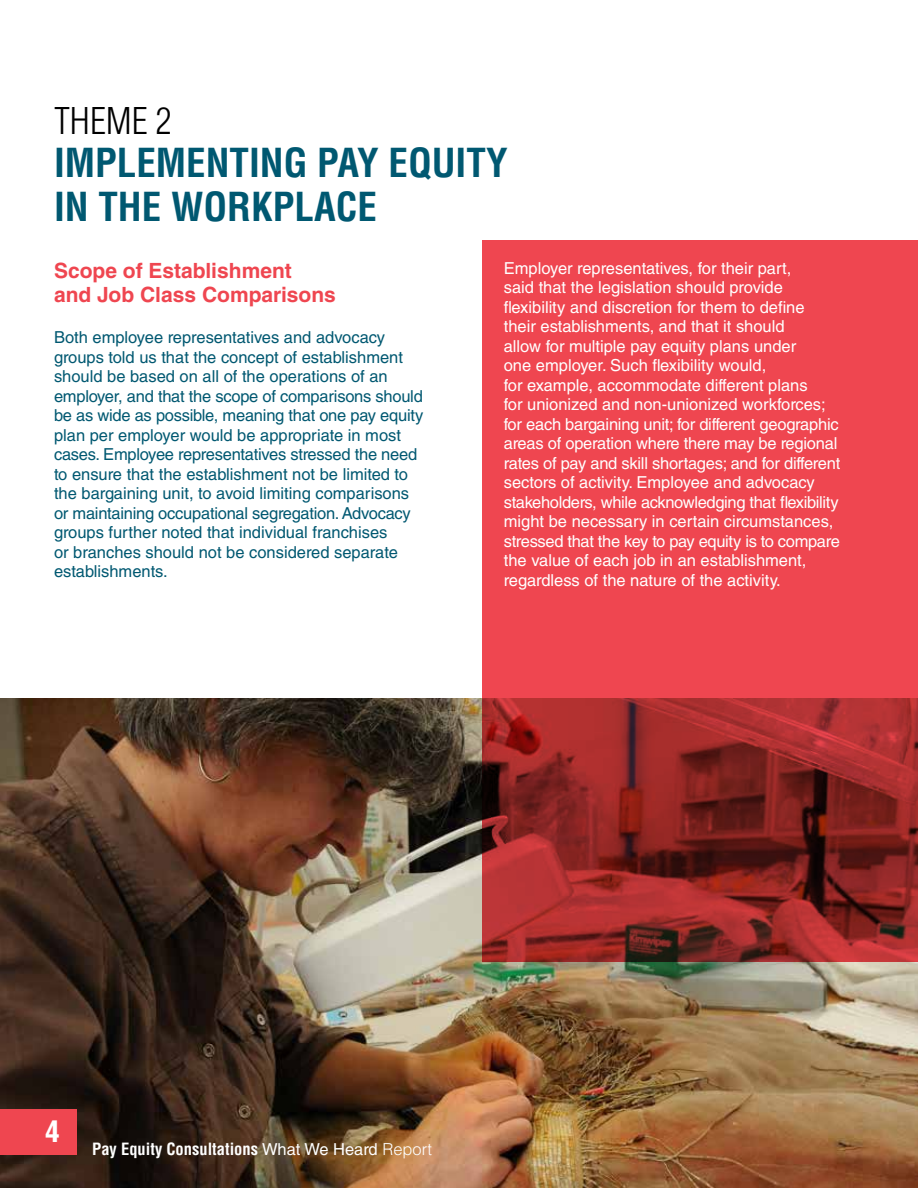
<style>
.page{position:relative;width:918px;height:1188px;background:#fff}
.page>*{position:absolute;margin:0;border:0;box-sizing:border-box;transform-origin:0 0}
.t1{font:700 condensed 39px/43.5px "Helvetica LT Std";color:#005871}
.t2{font:300 condensed 36px "Helvetica LT Std";color:#000}
.t3{font:700 21px/24px "Helvetica LT Std";color:#ef4650}
.t4{font:16.5px/19.5px "Helvetica LT Std";color:#fff}
.t5{font:16.5px/19.5px "Helvetica LT Std";color:#005871}
.t6{font:700 condensed 16.5px "Helvetica LT Std";color:#fff}
.s1{font-weight:400;font-stretch:normal}
.s2{font-weight:300;font-stretch:normal}
</style>
<div class="page">
<img style="left:0;top:699px;width:918px;height:489px">
<svg style="left:482px;top:240px;width:436px;height:722px;fill:#ef4650"></svg>
<div style="left:0;top:1109px;width:76px;height:46px;background:#ef4650"></div>
<h2 class="t2" style="left:54px;top:98px;width:119px">THEME 2</h2>
<h1 class="t1" style="left:54px;top:141px;width:455px">IMPLEMENTING PAY EQUITY<br>IN THE WORKPLACE</h1>
<p class="t3" style="left:54px;top:259px;width:283px">Scope of Establishment<br>and Job Class Comparisons</p>
<p class="t5" style="left:54px;top:328px;width:371px">Both employee representatives and advocacy groups told us that the concept of establishment should be based on all of the operations of an employer, and that the scope of comparisons should be as wide as possible, meaning that one pay equity plan per employer would be appropriate in most cases. Employee representatives stressed the need to ensure that the establishment not be limited to the bargaining unit, to avoid limiting comparisons or maintaining occupational segregation. Advocacy groups further noted that individual franchises<br>or branches should not be considered separate establishments.</p>
<p class="t4" style="left:504px;top:258px;width:338px">Employer representatives, for their part,<br>said that the legislation should provide flexibility and discretion for them to define their establishments, and that it should<br>allow for multiple pay equity plans under<br>one employer. Such flexibility would,<br>for example, accommodate different plans<br>for unionized and non-unionized workforces; for each bargaining unit; for different geographic areas of operation where there may be regional rates of pay and skill shortages; and for different sectors of activity. Employee and advocacy stakeholders, while acknowledging that flexibility might be necessary in certain circumstances, stressed that the key to pay equity is to compare the value of each job in an establishment, regardless of the nature of the activity.</p>
<p class="t6" style="left:45px;top:1138px;width:389px"><sup>4</sup> Pay Equity Consultations <span class="s1">What We Heard</span> <span class="s2">Report</span></p>
</div>
